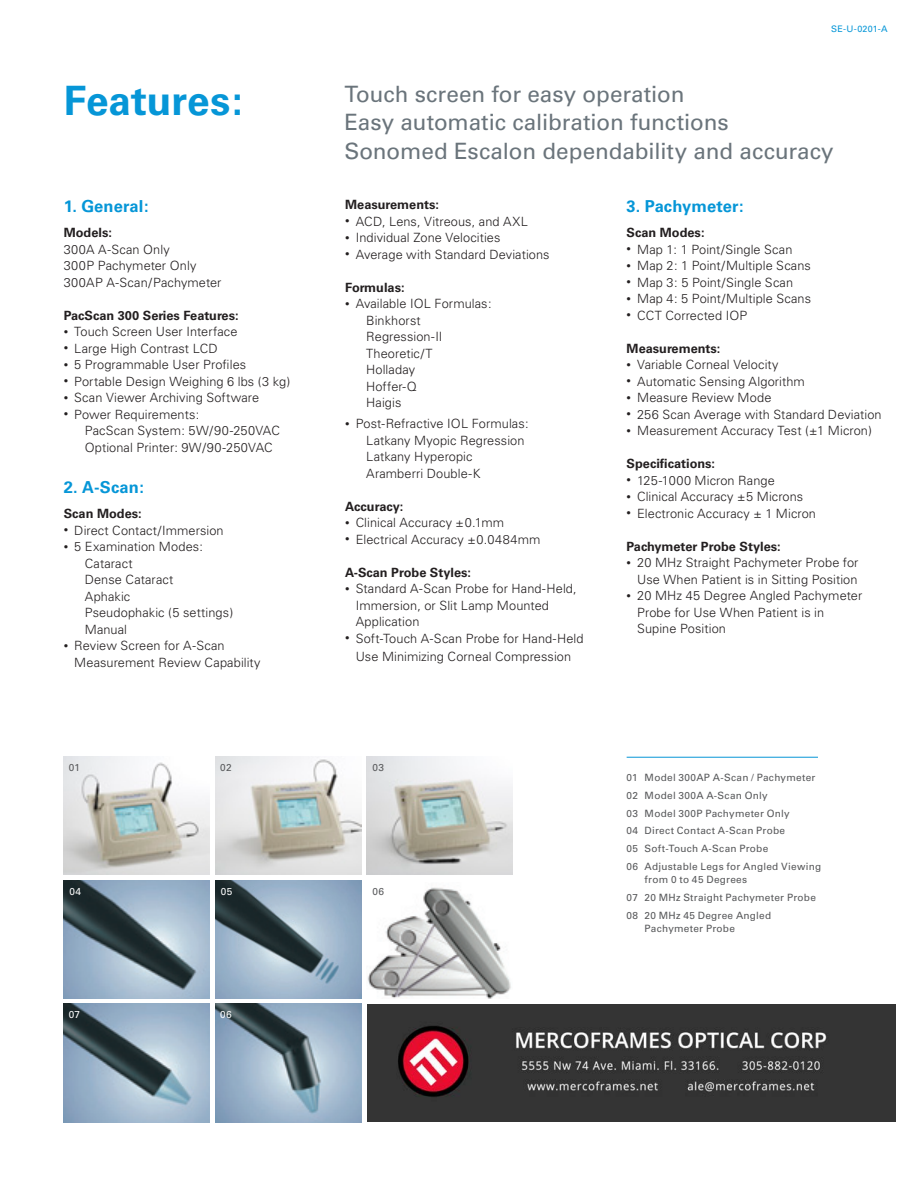
<style>
.page{position:relative;width:918px;height:1188px;background:#fff}
.page>*{position:absolute;margin:0;border:0;box-sizing:border-box;transform-origin:0 0}
.Title1{font:700 40.5px "Univers";color:#0696d7}
.Title2{font:22.5px "Univers";letter-spacing:-.005em;color:#6a747b}
.Title3{font:700 16.5px "Univers";letter-spacing:.005em;color:#0696d7}
.Body_Text{font:300 12.75px/16.5px "Univers";letter-spacing:.005em;color:#231f20}
.Title4{font:700 12.75px "Univers";color:#231f20}
.Title4-2{font:300 12.75px "Univers";letter-spacing:.01em;color:#231f20}
.t1{font:10.05px/13.5px "Univers";letter-spacing:.025em;color:#57585a}
.t2{font:10.05px "Univers";letter-spacing:.04em;color:#fff}
.Title3-2{font:9px "Univers";letter-spacing:.025em;color:#0696d7}
.s1{font-size:9px}
</style>
<div class="page">
<img style="left:64px;top:757px;width:146px;height:118px">
<img style="left:64px;top:880px;width:146px;height:118px">
<img style="left:64px;top:1004px;width:146px;height:118px">
<img style="left:215px;top:757px;width:146px;height:118px">
<img style="left:215px;top:880px;width:146px;height:118px">
<img style="left:215px;top:1004px;width:146px;height:118px">
<img style="left:367px;top:757px;width:146px;height:118px">
<img style="left:367px;top:887px;width:144px;height:111px">
<hr style="left:627px;top:757px;width:191px;height:1px;background:#0696d7">
<img style="left:367px;top:1004px;width:528px;height:117px">
<p class="Title3-2" style="left:831px;top:24px;width:58px">SE-U-0201-A</p>
<p class="Title1" style="left:64px;top:77px;width:181px">Features:</p>
<p class="Title2" style="left:344px;top:81px;width:342px">Touch screen for easy operation</p>
<p class="Title2" style="left:344px;top:109px;width:386px">Easy automatic calibration functions</p>
<p class="Title2" style="left:344px;top:138px;width:491px">Sonomed Escalon dependability and accuracy</p>
<p class="Title3" style="left:64px;top:197px;width:86px">1. General:</p>
<p class="Title4" style="left:64px;top:225px;width:50px">Models:</p>
<p class="Body_Text" style="left:64px;top:241px;width:108px">300A A-Scan Only</p>
<p class="Body_Text" style="left:64px;top:257px;width:134px">300P Pachymeter Only</p>
<p class="Body_Text" style="left:64px;top:274px;width:159px">300AP A-Scan/Pachymeter</p>
<p class="Title4" style="left:64px;top:308px;width:176px">PacScan 300 Series Features:</p>
<p class="Body_Text" style="left:64px;top:323px;width:175px"><span class="s1">•</span> Touch Screen User Interface</p>
<p class="Body_Text" style="left:64px;top:340px;width:156px"><span class="s1">•</span> Large High Contrast LCD</p>
<p class="Body_Text" style="left:64px;top:356px;width:184px"><span class="s1">•</span> 5 Programmable User Profiles</p>
<p class="Body_Text" style="left:64px;top:373px;width:228px"><span class="s1">•</span> Portable Design Weighing 6 lbs (3 kg)</p>
<p class="Body_Text" style="left:64px;top:389px;width:197px"><span class="s1">•</span> Scan Viewer Archiving Software</p>
<p class="Body_Text" style="left:64px;top:406px;width:137px"><span class="s1">•</span> Power Requirements:</p>
<p class="Body_Text" style="left:85px;top:422px;width:197px">PacScan System: 5W/90-250VAC</p>
<p class="Body_Text" style="left:85px;top:439px;width:190px">Optional Printer: 9W/90-250VAC</p>
<p class="Title3" style="left:64px;top:478px;width:82px">2. A-Scan:</p>
<p class="Title4" style="left:64px;top:506px;width:79px">Scan Modes:</p>
<p class="Title4-2" style="left:64px;top:522px;width:161px"><span class="s1">•</span> Direct Contact/Immersion</p>
<p class="Body_Text" style="left:64px;top:538px;width:141px"><span class="s1">•</span> 5 Examination Modes:</p>
<p class="Body_Text" style="left:85px;top:555px;width:49px">Cataract</p>
<p class="Body_Text" style="left:85px;top:571px;width:90px">Dense Cataract</p>
<p class="Body_Text" style="left:85px;top:588px;width:47px">Aphakic</p>
<p class="Body_Text" style="left:85px;top:604px;width:150px">Pseudophakic (5 settings)</p>
<p class="Body_Text" style="left:85px;top:621px;width:44px">Manual</p>
<p class="Body_Text" style="left:64px;top:637px;width:162px"><span class="s1">•</span> Review Screen for A-Scan</p>
<p class="Body_Text" style="left:74px;top:654px;width:188px">Measurement Review Capability</p>
<p class="Title4" style="left:345px;top:197px;width:95px">Measurements:</p>
<p class="Body_Text" style="left:345px;top:213px;width:184px"><span class="s1">•</span> ACD, Lens, Vitreous, and AXL</p>
<p class="Body_Text" style="left:345px;top:230px;width:157px"><span class="s1">•</span> Individual Zone Velocities</p>
<p class="Body_Text" style="left:345px;top:246px;width:206px"><span class="s1">•</span> Average with Standard Deviations</p>
<p class="Title4" style="left:345px;top:280px;width:61px">Formulas:</p>
<p class="Body_Text" style="left:345px;top:296px;width:148px"><span class="s1">•</span> Available IOL Formulas:</p>
<p class="Body_Text" style="left:366px;top:312px;width:56px">Binkhorst</p>
<p class="Body_Text" style="left:366px;top:329px;width:78px">Regression-II</p>
<p class="Body_Text" style="left:366px;top:345px;width:68px">Theoretic/T</p>
<p class="Body_Text" style="left:366px;top:362px;width:50px">Holladay</p>
<p class="Body_Text" style="left:366px;top:378px;width:52px">Hoffer-Q</p>
<p class="Body_Text" style="left:366px;top:395px;width:37px">Haigis</p>
<p class="Body_Text" style="left:345px;top:415px;width:185px"><span class="s1">•</span> Post-Refractive IOL Formulas:</p>
<p class="Body_Text" style="left:366px;top:432px;width:160px">Latkany Myopic Regression</p>
<p class="Body_Text" style="left:366px;top:448px;width:108px">Latkany Hyperopic</p>
<p class="Body_Text" style="left:366px;top:465px;width:116px">Aramberri Double-K</p>
<p class="Title4" style="left:345px;top:499px;width:60px">Accuracy:</p>
<p class="Body_Text" style="left:345px;top:514px;width:160px"><span class="s1">•</span> Clinical Accuracy ±0.1mm</p>
<p class="Body_Text" style="left:345px;top:531px;width:197px"><span class="s1">•</span> Electrical Accuracy ±0.0484mm</p>
<p class="Title4" style="left:345px;top:565px;width:127px">A-Scan Probe Styles:</p>
<p class="Body_Text" style="left:356px;top:580px;width:223px;text-indent:-10px"><span class="s1">•</span> Standard A-Scan Probe for Hand-Held,<br>Immersion, or Slit Lamp Mounted<br>Application</p>
<p class="Body_Text" style="left:345px;top:629px;width:240px;line-height:18px;text-align:center"><span class="s1">•</span> Soft-Touch A-Scan Probe for Hand-Held<br>Use Minimizing Corneal Compression</p>
<p class="Title3" style="left:627px;top:197px;width:119px">3. Pachymeter:</p>
<p class="Title4" style="left:627px;top:225px;width:79px">Scan Modes:</p>
<p class="Title4-2" style="left:627px;top:242px;width:167px"><span class="s1">•</span> Map 1: 1 Point/Single Scan</p>
<p class="Body_Text" style="left:627px;top:257px;width:186px"><span class="s1">•</span> Map 2: 1 Point/Multiple Scans</p>
<p class="Body_Text" style="left:627px;top:274px;width:168px"><span class="s1">•</span> Map 3: 5 Point/Single Scan</p>
<p class="Body_Text" style="left:627px;top:290px;width:186px"><span class="s1">•</span> Map 4: 5 Point/Multiple Scans</p>
<p class="Body_Text" style="left:627px;top:307px;width:122px"><span class="s1">•</span> CCT Corrected IOP</p>
<p class="Title4" style="left:627px;top:341px;width:95px">Measurements:</p>
<p class="Body_Text" style="left:627px;top:356px;width:154px"><span class="s1">•</span> Variable Corneal Velocity</p>
<p class="Body_Text" style="left:627px;top:373px;width:180px"><span class="s1">•</span> Automatic Sensing Algorithm</p>
<p class="Body_Text" style="left:627px;top:389px;width:146px"><span class="s1">•</span> Measure Review Mode</p>
<p class="Body_Text" style="left:627px;top:406px;width:257px"><span class="s1">•</span> 256 Scan Average with Standard Deviation</p>
<p class="Body_Text" style="left:627px;top:422px;width:247px"><span class="s1">•</span> Measurement Accuracy Test (±1 Micron)</p>
<p class="Title4" style="left:627px;top:456px;width:90px">Specifications:</p>
<p class="Body_Text" style="left:627px;top:472px;width:150px"><span class="s1">•</span> 125-1000 Micron Range</p>
<p class="Body_Text" style="left:627px;top:488px;width:178px"><span class="s1">•</span> Clinical Accuracy ±5 Microns</p>
<p class="Body_Text" style="left:627px;top:505px;width:191px"><span class="s1">•</span> Electronic Accuracy ± 1 Micron</p>
<p class="Title4" style="left:627px;top:539px;width:156px">Pachymeter Probe Styles:</p>
<p class="Body_Text" style="left:627px;top:554px;width:233px;text-align:right"><span class="s1">•</span> 20 MHz Straight Pachymeter Probe for<br>Use When Patient is in Sitting Position</p>
<p class="Body_Text" style="left:637px;top:587px;width:227px;text-indent:-10px"><span class="s1">•</span> 20 MHz 45 Degree Angled Pachymeter<br>Probe for Use When Patient is in<br>Supine Position</p>
<p class="t1" style="left:69px;top:761px;width:13px">01</p>
<p class="t1" style="left:220px;top:761px;width:13px">02</p>
<p class="t1" style="left:372px;top:761px;width:13px">03</p>
<p class="t2" style="left:69px;top:885px;width:13px">04</p>
<p class="t2" style="left:221px;top:885px;width:13px">05</p>
<p class="t1" style="left:372px;top:885px;width:13px">06</p>
<p class="t2" style="left:69px;top:1009px;width:13px">07</p>
<p class="t2" style="left:220px;top:1009px;width:13px">06</p>
<p class="t1" style="left:627px;top:771px;width:190px">01 Model 300AP A-Scan / Pachymeter</p>
<p class="t1" style="left:627px;top:789px;width:143px">02 Model 300A A-Scan Only</p>
<p class="t1" style="left:627px;top:806px;width:165px">03 Model 300P Pachymeter Only</p>
<p class="t1" style="left:627px;top:824px;width:160px">04 Direct Contact A-Scan Probe</p>
<p class="t1" style="left:627px;top:842px;width:143px">05 Soft-Touch A-Scan Probe</p>
<p class="t1" style="left:645px;top:860px;width:178px;text-indent:-18px">06 Adjustable Legs for Angled Viewing from 0 to 45 Degrees</p>
<p class="t1" style="left:627px;top:891px;width:191px">07 20 MHz Straight Pachymeter Probe</p>
<p class="t1" style="left:645px;top:909px;width:128px;text-indent:-18px">08 20 MHz 45 Degree Angled<br>Pachymeter Probe</p>
</div>
